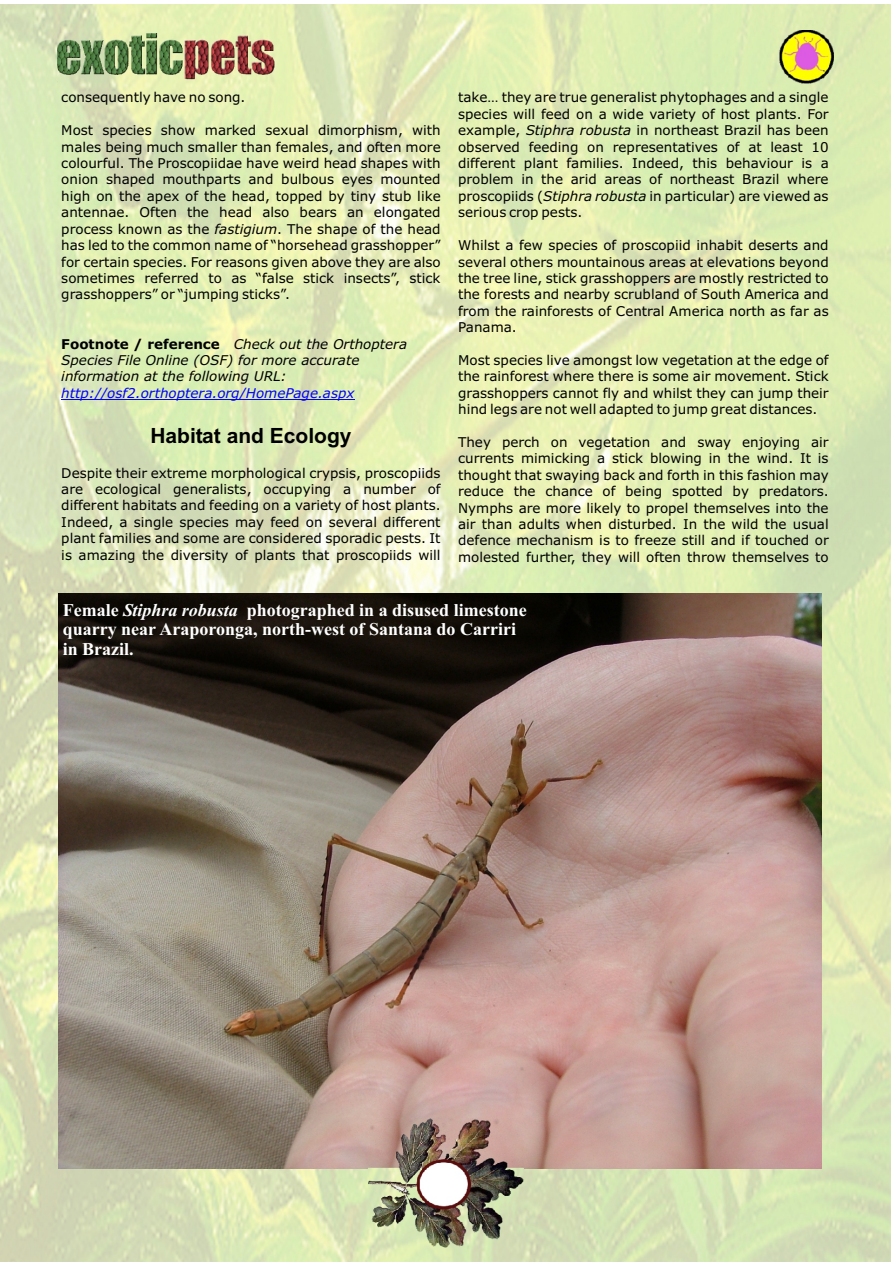
<style>
.page{position:relative;width:894px;height:1263px;background:#fff}
.page>*{position:absolute;margin:0;border:0;box-sizing:border-box;transform-origin:0 0}
.t1{font:700 21px "Arial";color:#000}
.t2{font:700 18px/20px "Times New Roman";color:#fff}
.t3{font:13.5px/16.4px "Verdana";color:#000;text-align:justify}
.t4{font:italic 13.5px/16.4px "Verdana";color:#000}
.t5{font:italic 13.5px "Verdana";color:#00f}
.s1{font-style:italic}
.s2{font-weight:700;font-style:normal}
</style>
<div class="page">
<img style="left:0;top:4px;width:891px;height:1258px">
<hr style="left:61px;top:399px;width:293px;height:1px;background:#00f">
<img style="left:57px;top:33px;width:217px;height:49px">
<img style="left:780px;top:31px;width:54px;height:52px">
<img style="left:58px;top:594px;width:764px;height:574px">
<img style="left:368px;top:1119px;width:156px;height:129px">
<p class="t3" style="left:61px;top:91px;width:186px">consequently have no song.</p>
<p class="t3" style="left:61px;top:123px;width:381px">Most species show marked sexual dimorphism, with males being much smaller than females, and often more colourful. The Proscopiidae have weird head shapes with onion shaped mouthparts and bulbous eyes mounted high on the apex of the head, topped by tiny stub like antennae. Often the head also bears an elongated process known as the <span class="s1">fastigium</span>. The shape of the head has led to the common name of “horsehead grasshopper” for certain species. For reasons given above they are also sometimes referred to as “false stick insects”, stick grasshoppers” or “jumping sticks”.</p>
<p class="t4" style="left:61px;top:337px;width:347px"><span class="s2">Footnote / reference</span> Check out the Orthoptera<br>Species File Online (OSF) for more accurate information at the following URL:</p>
<p class="t3" style="left:458px;top:91px;width:372px">take… they are true generalist phytophages and a single species will feed on a wide variety of host plants. For example, <span class="s1">Stiphra robusta</span> in northeast Brazil has been observed feeding on representatives of at least 10 different plant families. Indeed, this behaviour is a problem in the arid areas of northeast Brazil where proscopiids (<span class="s1">Stiphra robusta</span> in particular) are viewed as serious crop pests.</p>
<p class="t3" style="left:458px;top:238px;width:372px">Whilst a few species of proscopiid inhabit deserts and several others mountainous areas at elevations beyond the tree line, stick grasshoppers are mostly restricted to the forests and nearby scrubland of South America and from the rainforests of Central America north as far as Panama.</p>
<p class="t3" style="left:458px;top:353px;width:372px">Most species live amongst low vegetation at the edge of the rainforest where there is some air movement. Stick grasshoppers cannot fly and whilst they can jump their hind legs are not well adapted to jump great distances.</p>
<p class="t3" style="left:458px;top:435px;width:372px">They perch on vegetation and sway enjoying air currents mimicking a stick blowing in the wind. It is thought that swaying back and forth in this fashion may reduce the chance of being spotted by predators.<br>Nymphs are more likely to propel themselves into the air than adults when disturbed. In the wild the usual defence mechanism is to freeze still and if touched or molested further, they will often throw themselves to</p>
<h2 class="t2" style="left:63px;top:601px;width:466px">Female <span class="s1">Stiphra robusta</span> photographed in a disused limestone quarry near Araporonga, north-west of Santana do Carriri in Brazil.</h2>
<p class="t5" style="left:61px;top:387px;width:295px">http://osf2.orthoptera.org/HomePage.aspx</p>
<h1 class="t1" style="left:150px;top:428px;width:203px">Habitat and Ecology</h1>
<p class="t3" style="left:61px;top:466px;width:381px">Despite their extreme morphological crypsis, proscopiids are ecological generalists, occupying a number of different habitats and feeding on a variety of host plants.<br>Indeed, a single species may feed on several different plant families and some are considered sporadic pests. It is amazing the diversity of plants that proscopiids will</p>
</div>
